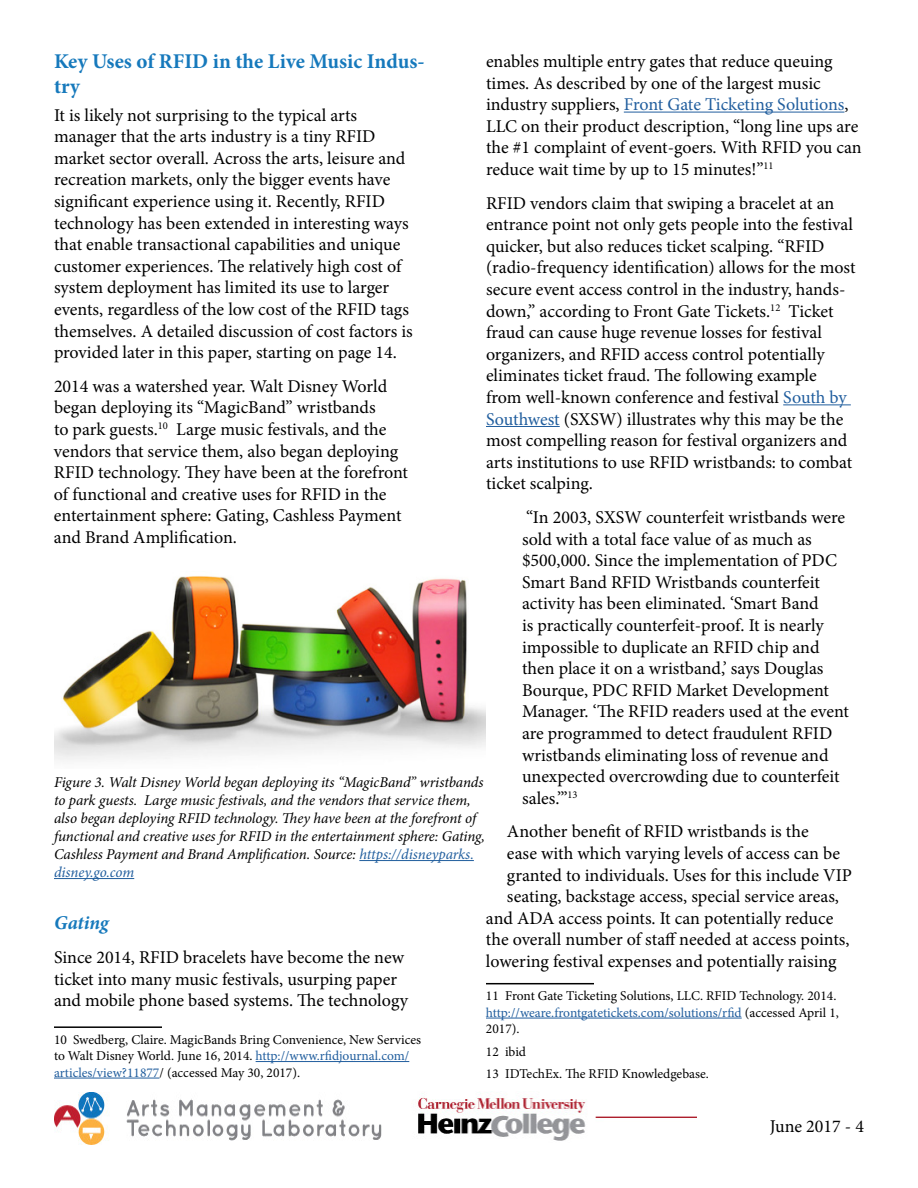
<style>
.page{position:relative;width:918px;height:1188px;background:#fff}
.page>*{position:absolute;margin:0;border:0;box-sizing:border-box;transform-origin:0 0}
.t1{font:700 21px/25.2px "Minion Pro";color:#1679bc}
.t2{font:italic 700 19.5px "Minion Pro";letter-spacing:-.005em;color:#1679bc}
.t3{font:18px/21.6px "Minion Pro";color:#000}
.t4{font:italic 15px/18px "Minion Pro";letter-spacing:-.005em;color:#000}
.t5{font:13.5px/16.5px "Minion Pro";color:#000}
.s1{color:#215e9e}
</style>
<div class="page">
<img style="left:54px;top:1093px;width:328px;height:51px">
<img style="left:418px;top:1097px;width:278px;height:44px">
<hr style="left:54px;top:1026px;width:108px;height:2px;background:#000">
<hr style="left:256px;top:1061px;width:153px;height:1px;background:#215e9e">
<hr style="left:54px;top:1078px;width:105px;height:1px;background:#215e9e">
<hr style="left:624px;top:112px;width:220px;height:1px;background:#215e9e">
<hr style="left:783px;top:404px;width:68px;height:1px;background:#215e9e">
<hr style="left:486px;top:426px;width:74px;height:1px;background:#215e9e">
<hr style="left:486px;top:983px;width:108px;height:1px;background:#000">
<hr style="left:486px;top:1018px;width:256px;height:1px;background:#215e9e">
<img style="left:54px;top:576px;width:432px;height:184px">
<hr style="left:359px;top:860px;width:115px;height:1px;background:#215e9e">
<hr style="left:54px;top:878px;width:80px;height:1px;background:#215e9e">
<p class="t1" style="left:54px;top:48px;width:372px">Key Uses of RFID in the Live Music Indus&shy;try</p>
<p class="t3" style="left:54px;top:104px;width:360px">It is likely not surprising to the typical arts manager that the arts industry is a tiny RFID market sector overall. Across the arts, leisure and recreation markets, only the bigger events have significant experience using it. Recently, RFID technology has been extended in interesting ways that enable transactional capabilities and unique customer experiences. The relatively high cost of system deployment has limited its use to larger events, regardless of the low cost of the RFID tags themselves. A detailed discussion of cost factors is provided later in this paper, starting on page 14.</p>
<p class="t3" style="left:54px;top:375px;width:356px">2014 was a watershed year. Walt Disney World began deploying its “MagicBand” wristbands<br>to park guests.<sup>10</sup> Large music festivals, and the vendors that service them, also began deploying RFID technology. They have been at the forefront of functional and creative uses for RFID in the entertainment sphere: Gating, Cashless Payment and Brand Amplification.</p>
<p class="t3" style="left:486px;top:51px;width:377px">enables multiple entry gates that reduce queuing times. As described by one of the largest music industry suppliers, <span class="s1">Front Gate Ticketing Solutions</span>, LLC on their product description, “long line ups are the #1 complaint of event-goers. With RFID you can reduce wait time by up to 15 minutes!”<sup>11</sup></p>
<p class="t3" style="left:486px;top:192px;width:371px">RFID vendors claim that swiping a bracelet at an entrance point not only gets people into the festival quicker, but also reduces ticket scalping. “RFID (radio-frequency identification) allows for the most secure event access control in the industry, hands&shy;down,” according to Front Gate Tickets.<sup>12</sup> Ticket fraud can cause huge revenue losses for festival organizers, and RFID access control potentially eliminates ticket fraud. The following example from well-known conference and festival <span class="s1">South by Southwest</span> (SXSW) illustrates why this may be the most compelling reason for festival organizers and arts institutions to use RFID wristbands: to combat ticket scalping.</p>
<p class="t3" style="left:522px;top:507px;width:329px">“In 2003, SXSW counterfeit wristbands were sold with a total face value of as much as $500,000. Since the implementation of PDC Smart Band RFID Wristbands counterfeit activity has been eliminated. ‘Smart Band<br>is practically counterfeit-proof. It is nearly impossible to duplicate an RFID chip and then place it on a wristband,’ says Douglas Bourque, PDC RFID Market Development Manager. ‘The RFID readers used at the event are programmed to detect fraudulent RFID wristbands eliminating loss of revenue and unexpected overcrowding due to counterfeit sales.’”<sup>13</sup></p>
<p class="t3" style="left:507px;top:821px;width:303px">Another benefit of RFID wristbands is the</p>
<p class="t3" style="left:507px;top:843px;width:335px">ease with which varying levels of access can be</p>
<p class="t3" style="left:507px;top:864px;width:347px">granted to individuals. Uses for this include VIP</p>
<p class="t3" style="left:507px;top:886px;width:334px">seating, backstage access, special service areas,</p>
<p class="t3" style="left:486px;top:907px;width:349px">and ADA access points. It can potentially reduce</p>
<p class="t3" style="left:486px;top:929px;width:365px">the overall number of staff needed at access points,</p>
<p class="t3" style="left:486px;top:951px;width:352px">lowering festival expenses and potentially raising</p>
<p class="t5" style="left:486px;top:988px;width:354px">11 Front Gate Ticketing Solutions, LLC. RFID Technology. 2014. <span class="s1">http://weare.frontgatetickets.com/solutions/rfid</span> (accessed April 1,<br>2017).</p>
<p class="t5" style="left:486px;top:1040px;width:224px;line-height:22.5px">12 ibid<br>13 IDTechEx. The RFID Knowledgebase.</p>
<p class="t4" style="left:54px;top:773px;width:433px">Figure 3. Walt Disney World began deploying its “MagicBand” wristbands to park guests. Large music festivals, and the vendors that service them, also began deploying RFID technology. They have been at the forefront of functional and creative uses for RFID in the entertainment sphere: Gating, Cashless Payment and Brand Amplification. Source: <span class="s1">https://disneyparks. disney.go.com</span></p>
<p class="t2" style="left:54px;top:909px;width:56px">Gating</p>
<p class="t3" style="left:54px;top:947px;width:356px">Since 2014, RFID bracelets have become the new ticket into many music festivals, usurping paper and mobile phone based systems. The technology</p>
<p class="t5" style="left:54px;top:1031px;width:369px">10 Swedberg, Claire. MagicBands Bring Convenience, New Services to Walt Disney World. June 16, 2014. <span class="s1">http://www.rfidjournal.com/ articles/view?11877</span>/ (accessed May 30, 2017).</p>
<p class="t3" style="left:770px;top:1115px;width:96px">June 2017 - 4</p>
</div>
